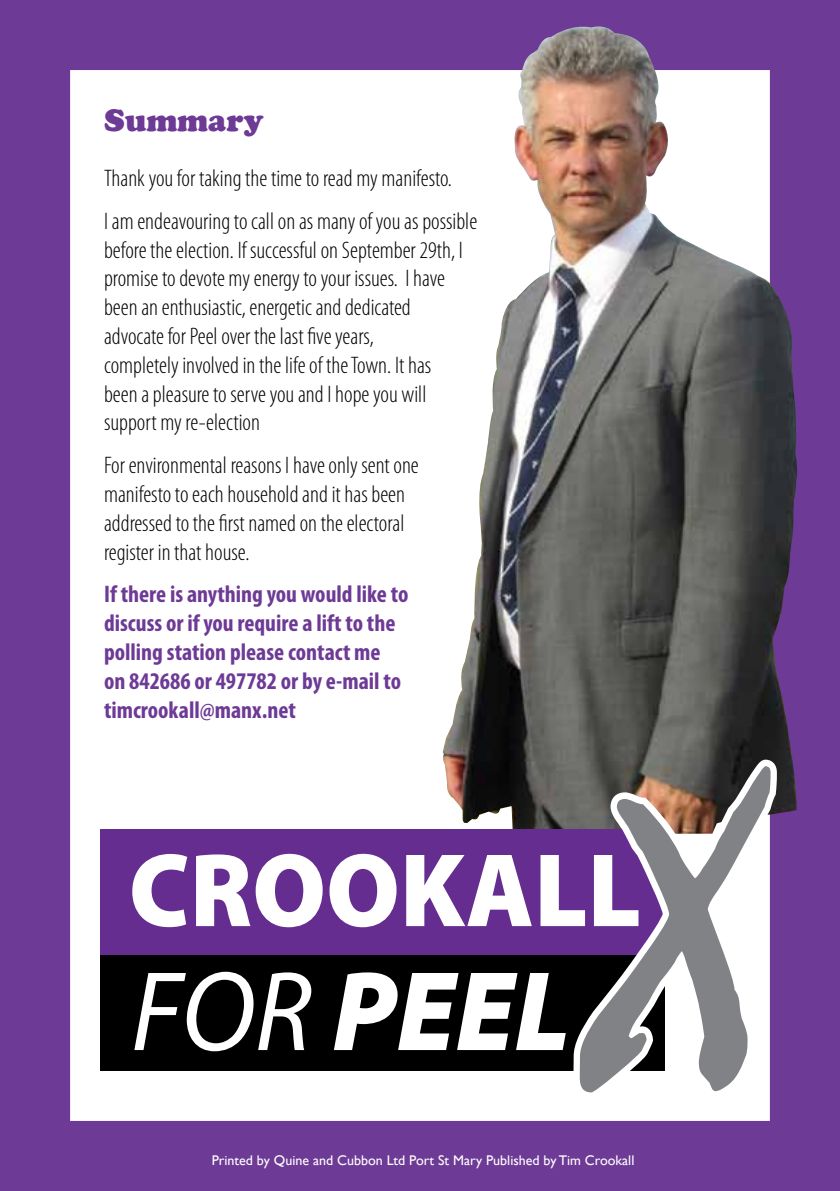
<style>
.page{position:relative;width:840px;height:1191px;background:#fff}
.page>*{position:absolute;margin:0;border:0;box-sizing:border-box;transform-origin:0 0}
.t1{font:900 105.4px "Myriad Pro";color:#fff;scale:.96 1}
.t2{font:900 32px "Cooper";color:#6d3a96}
.t3{font:300 condensed 24px/28.8px "Myriad Pro";color:#000}
.t4{font:700 condensed 24px/28.8px "Myriad Pro";color:#6d3a96}
.t5{font:14px "Gill Sans";color:#fff}
</style>
<div class="page">
<div style="left:0;top:0;width:839px;height:1191px;background:#6d3a96"></div>
<div style="left:68px;top:68px;width:703px;height:1055px;background:#fff;border:2px solid #6d3a96"></div>
<img style="left:441px;top:24px;width:356px;height:810px">
<div style="left:100px;top:954px;width:564px;height:117px;background:#000"></div>
<svg style="left:134px;top:971px;width:177px;height:80px"></svg>
<svg style="left:334px;top:972px;width:231px;height:78px"></svg>
<div style="left:100px;top:829px;width:564px;height:126px;background:#662d91"></div>
<svg style="left:573px;top:759px;width:203px;height:340px"></svg>
<h2 class="t2" style="left:104px;top:101px;width:161px">Summary</h2>
<p class="t3" style="left:104px;top:157px;width:374px;line-height:42.8px">Thank you for taking the time to read my manifesto.<br>I am endeavouring to call on as many of you as possible</p>
<p class="t3" style="left:104px;top:236px;width:360px">before the election. If successful on September 29th, I promise to devote my energy to your issues. I have been an enthusiastic, energetic and dedicated advocate for Peel over the last five years,<br>completely involved in the life of the Town. It has been a pleasure to serve you and I hope you will support my re-election</p>
<p class="t3" style="left:104px;top:451px;width:316px">For environmental reasons I have only sent one manifesto to each household and it has been addressed to the first named on the electoral register in that house.</p>
<p class="t4" style="left:104px;top:579px;width:306px">If there is anything you would like to discuss or if you require a lift to the polling station please contact me<br>on 842686 or 497782 or by e-mail to timcrookall@manx.net</p>
<h1 class="t1" style="left:129px;top:830px;width:534px">CROOKALL</h1>
<p class="t5" style="left:212px;top:1151px;width:424px">Printed by Quine and Cubbon Ltd Port St Mary Published by Tim Crookall</p>
</div>
